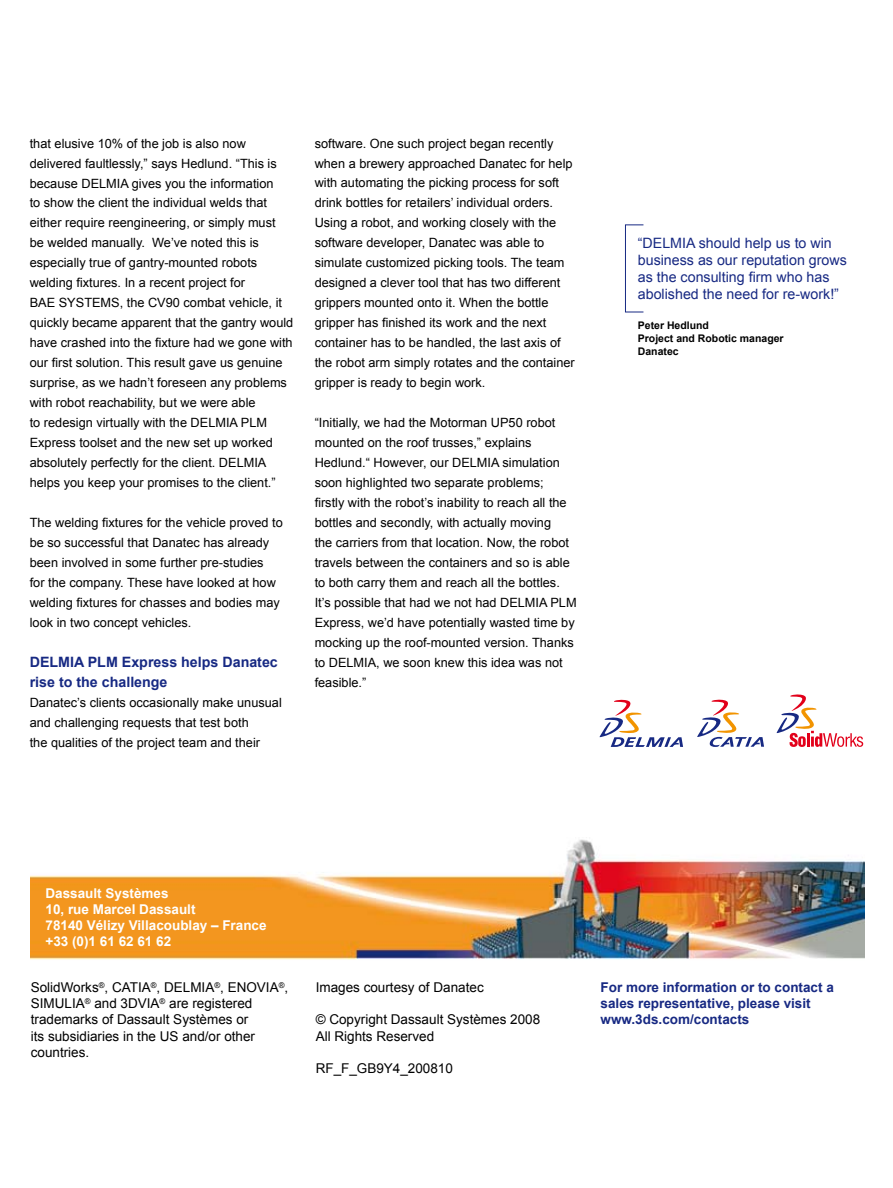
<style>
.page{position:relative;width:893px;height:1188px;background:#fff}
.page>*{position:absolute;margin:0;border:0;box-sizing:border-box;transform-origin:0 0}
.t1{font:14.25px/17.1px "Arial";color:#172983}
.t2{font:700 14.25px/20px "Arial";color:#172983}
.t3{font:13.5px/16.2px "Arial";color:#000}
.t4{font:700 13.5px/16.2px "Arial";color:#172983}
.t5{font:700 13.5px/16.2px "Arial";color:#fff}
.t6{font:12.75px/20px "Arial";color:#000}
.t7{font:700 10.5px/12.6px "Arial";color:#000}
</style>
<div class="page">
<img style="left:31px;top:839px;width:833px;height:121px">
<div style="left:625px;top:225px;width:19px;height:87px;border:1px solid #172983"></div>
<svg style="left:599px;top:699px;width:84px;height:48px"></svg>
<svg style="left:776px;top:694px;width:87px;height:53px"></svg>
<svg style="left:697px;top:699px;width:67px;height:48px"></svg>
<p class="t6" style="left:30px;top:133px;width:265px">that elusive 10% of the job is also now delivered faultlessly,” says Hedlund. “This is because DELMIA gives you the information<br>to show the client the individual welds that either require reengineering, or simply must<br>be welded manually. We’ve noted this is especially true of gantry-mounted robots welding fixtures. In a recent project for<br>BAE SYSTEMS, the CV90 combat vehicle, it quickly became apparent that the gantry would have crashed into the fixture had we gone with our first solution. This result gave us genuine surprise, as we hadn’t foreseen any problems with robot reachability, but we were able<br>to redesign virtually with the DELMIA PLM Express toolset and the new set up worked absolutely perfectly for the client. DELMIA helps you keep your promises to the client.”</p>
<p class="t6" style="left:30px;top:513px;width:254px">The welding fixtures for the vehicle proved to be so successful that Danatec has already been involved in some further pre-studies<br>for the company. These have looked at how welding fixtures for chasses and bodies may look in two concept vehicles.</p>
<p class="t2" style="left:30px;top:653px;width:250px">DELMIA PLM Express helps Danatec rise to the challenge</p>
<p class="t6" style="left:30px;top:693px;width:254px">Danatec’s clients occasionally make unusual and challenging requests that test both<br>the qualities of the project team and their</p>
<p class="t6" style="left:315px;top:133px;width:262px">software. One such project began recently when a brewery approached Danatec for help with automating the picking process for soft drink bottles for retailers’ individual orders.<br>Using a robot, and working closely with the software developer, Danatec was able to simulate customized picking tools. The team designed a clever tool that has two different grippers mounted onto it. When the bottle gripper has finished its work and the next container has to be handled, the last axis of the robot arm simply rotates and the container gripper is ready to begin work.</p>
<p class="t6" style="left:315px;top:413px;width:263px">“Initially, we had the Motorman UP50 robot mounted on the roof trusses,” explains Hedlund.“ However, our DELMIA simulation soon highlighted two separate problems;<br>firstly with the robot’s inability to reach all the bottles and secondly, with actually moving<br>the carriers from that location. Now, the robot travels between the containers and so is able to both carry them and reach all the bottles.<br>It’s possible that had we not had DELMIA PLM Express, we’d have potentially wasted time by mocking up the roof-mounted version. Thanks to DELMIA, we soon knew this idea was not feasible.”</p>
<p class="t1" style="left:638px;top:234px;width:211px">“DELMIA should help us to win business as our reputation grows as the consulting firm who has abolished the need for re-work!”</p>
<p class="t7" style="left:638px;top:320px;width:147px">Peter Hedlund<br>Project and Robotic manager<br>Danatec</p>
<p class="t5" style="left:45px;top:885px;width:223px">Dassault Systèmes<br>10, rue Marcel Dassault<br>78140 Vélizy Villacoublay – France +33 (0)1 61 62 61 62</p>
<p class="t3" style="left:31px;top:979px;width:259px">SolidWorks<sup>®</sup>, CATIA<sup>®</sup>, DELMIA<sup>®</sup>, ENOVIA<sup>®</sup>,<br>SIMULIA<sup>®</sup> and 3DVIA<sup>®</sup> are registered trademarks of Dassault Systèmes or<br>its subsidiaries in the US and/or other countries.</p>
<p class="t3" style="left:316px;top:979px;width:170px">Images courtesy of Danatec</p>
<p class="t3" style="left:316px;top:1012px;width:226px">© Copyright Dassault Systèmes 2008<br>All Rights Reserved</p>
<p class="t3" style="left:316px;top:1060px;width:139px">RF_F_GB9Y4_200810</p>
<p class="t4" style="left:601px;top:980px;width:235px">For more information or to contact a sales representative, please visit www.3ds.com/contacts</p>
</div>
